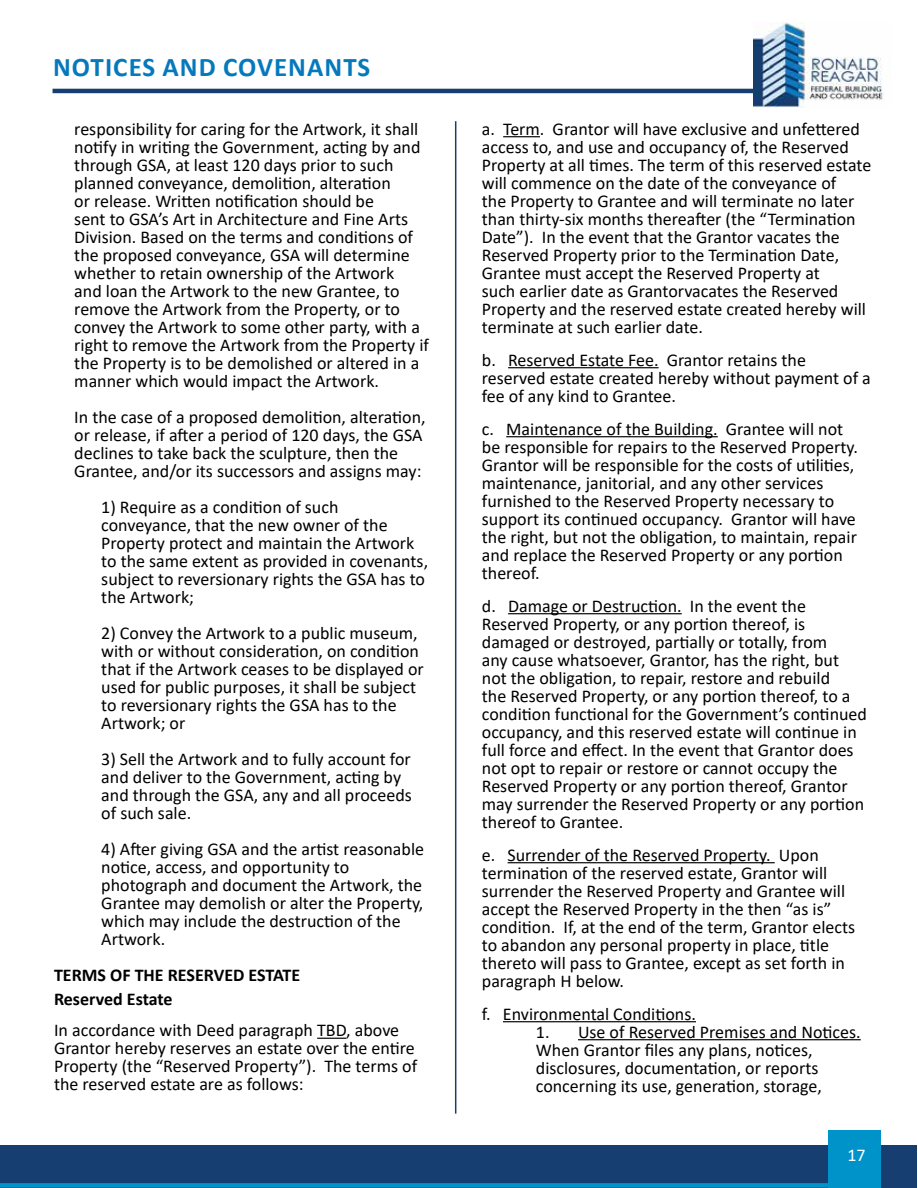
<style>
.page{position:relative;width:918px;height:1188px;background:#fff}
.page>*{position:absolute;margin:0;border:0;box-sizing:border-box;transform-origin:0 0}
.t1{font:700 27px "Calibri";letter-spacing:.04em;color:#0579bc}
.t2{font:18px/18px "Calibri";color:#000}
.t3{font:700 18px "Calibri";color:#000}
.t4{font:18px "Calibri";color:#fff}
</style>
<div class="page">
<hr style="left:53px;top:89px;width:809px;height:4px;background:#163e70">
<img style="left:753px;top:23px;width:130px;height:84px">
<div style="left:1px;top:1145px;width:916px;height:42px;background:#163e70"></div>
<div style="left:828px;top:1130px;width:52px;height:58px;background:#0093ca"></div>
<hr style="left:503px;top:1021px;width:193px;height:1px;background:#000">
<div style="left:0;top:1183px;width:862px;height:5px;background:#0093ca"></div>
<hr style="left:455px;top:121px;width:1px;height:993px;background:#1b3e6f">
<svg style="left:317px;top:1038px;width:29px;height:1px"></svg>
<hr style="left:503px;top:136px;width:37px;height:1px;background:#000">
<hr style="left:508px;top:367px;width:151px;height:1px;background:#000">
<hr style="left:506px;top:436px;width:212px;height:1px;background:#000">
<hr style="left:508px;top:613px;width:174px;height:1px;background:#000">
<hr style="left:508px;top:862px;width:267px;height:1px;background:#000">
<hr style="left:578px;top:1039px;width:283px;height:1px;background:#000">
<h1 class="t1" style="left:53px;top:48px;width:319px">NOTICES AND COVENANTS</h1>
<p class="t2" style="left:74px;top:119px;width:346px">responsibility for caring for the Artwork, it shall</p>
<p class="t2" style="left:74px;top:137px;width:348px">notify in writing the Government, acting by and</p>
<p class="t2" style="left:74px;top:155px;width:321px">through GSA, at least 120 days prior to such</p>
<p class="t2" style="left:74px;top:173px;width:340px">planned conveyance, demolition, alteration<br>or release. Written notification should be<br>sent to GSA’s Art in Architecture and Fine Arts Division. Based on the terms and conditions of</p>
<p class="t2" style="left:74px;top:245px;width:356px">the proposed conveyance, GSA will determine whether to retain ownership of the Artwork<br>and loan the Artwork to the new Grantee, to remove the Artwork from the Property, or to convey the Artwork to some other party, with a right to remove the Artwork from the Property if the Property is to be demolished or altered in a manner which would impact the Artwork.</p>
<p class="t2" style="left:74px;top:407px;width:353px">In the case of a proposed demolition, alteration, or release, if after a period of 120 days, the GSA</p>
<p class="t2" style="left:74px;top:443px;width:349px">declines to take back the sculpture, then the<br>Grantee, and/or its successors and assigns may:</p>
<p class="t2" style="left:101px;top:497px;width:239px">1) Require as a condition of such</p>
<p class="t2" style="left:101px;top:515px;width:328px">conveyance, that the new owner of the Property protect and maintain the Artwork to the same extent as provided in covenants, subject to reversionary rights the GSA has to the Artwork;</p>
<p class="t2" style="left:101px;top:623px;width:319px">2) Convey the Artwork to a public museum, with or without consideration, on condition</p>
<p class="t2" style="left:101px;top:659px;width:324px">that if the Artwork ceases to be displayed or used for public purposes, it shall be subject to reversionary rights the GSA has to the Artwork; or</p>
<p class="t2" style="left:101px;top:749px;width:311px">3) Sell the Artwork and to fully account for and deliver to the Government, acting by</p>
<p class="t2" style="left:101px;top:785px;width:312px">and through the GSA, any and all proceeds</p>
<p class="t2" style="left:101px;top:803px;width:91px">of such sale.</p>
<p class="t2" style="left:101px;top:839px;width:324px">4) After giving GSA and the artist reasonable notice, access, and opportunity to</p>
<p class="t2" style="left:101px;top:875px;width:322px">photograph and document the Artwork, the</p>
<p class="t2" style="left:101px;top:893px;width:324px">Grantee may demolish or alter the Property,</p>
<p class="t2" style="left:101px;top:911px;width:301px">which may include the destruction of the</p>
<p class="t2" style="left:101px;top:929px;width:65px">Artwork.</p>
<p class="t3" style="left:54px;top:962px;width:248px">TERMS OF THE RESERVED ESTATE</p>
<h4 class="t3" style="left:54px;top:986px;width:120px">Reserved Estate</h4>
<p class="t2" style="left:54px;top:1021px;width:347px">In accordance with Deed paragraph TBD, above</p>
<p class="t2" style="left:54px;top:1039px;width:365px">Grantor hereby reserves an estate over the entire<br>Property (the “Reserved Property”). The terms of</p>
<p class="t2" style="left:54px;top:1075px;width:251px">the reserved estate are as follows:</p>
<p class="t2" style="left:482px;top:119px;width:380px">a. Term. Grantor will have exclusive and unfettered access to, and use and occupancy of, the Reserved</p>
<p class="t2" style="left:482px;top:155px;width:391px">Property at all times. The term of this reserved estate</p>
<p class="t2" style="left:482px;top:173px;width:374px">will commence on the date of the conveyance of the Property to Grantee and will terminate no later</p>
<p class="t2" style="left:482px;top:209px;width:375px">than thirty-six months thereafter (the “Termination<br>Date”). In the event that the Grantor vacates the<br>Reserved Property prior to the Termination Date,</p>
<p class="t2" style="left:482px;top:263px;width:386px">Grantee must accept the Reserved Property at<br>such earlier date as Grantorvacates the Reserved Property and the reserved estate created hereby will terminate at such earlier date.</p>
<p class="t2" style="left:482px;top:350px;width:390px">b. Reserved Estate Fee. Grantor retains the reserved estate created hereby without payment of a fee of any kind to Grantee.</p>
<p class="t2" style="left:482px;top:419px;width:378px">c. Maintenance of the Building. Grantee will not be responsible for repairs to the Reserved Property.</p>
<p class="t2" style="left:482px;top:455px;width:374px">Grantor will be responsible for the costs of utilities,</p>
<p class="t2" style="left:482px;top:473px;width:354px">maintenance, janitorial, and any other services furnished to the Reserved Property necessary to</p>
<p class="t2" style="left:482px;top:509px;width:377px;text-align:justify">support its continued occupancy. Grantor will have the right, but not the obligation, to maintain, repair and replace the Reserved Property or any portion</p>
<p class="t2" style="left:482px;top:563px;width:59px">thereof.</p>
<p class="t2" style="left:482px;top:596px;width:347px">d. Damage or Destruction. In the event the<br>Reserved Property, or any portion thereof, is damaged or destroyed, partially or totally, from</p>
<p class="t2" style="left:482px;top:650px;width:359px">any cause whatsoever, Grantor, has the right, but</p>
<p class="t2" style="left:482px;top:668px;width:387px">not the obligation, to repair, restore and rebuild<br>the Reserved Property, or any portion thereof, to a condition functional for the Government’s continued occupancy, and this reserved estate will continue in full force and effect. In the event that Grantor does</p>
<p class="t2" style="left:482px;top:758px;width:357px">not opt to repair or restore or cannot occupy the</p>
<p class="t2" style="left:482px;top:776px;width:384px">Reserved Property or any portion thereof, Grantor may surrender the Reserved Property or any portion</p>
<p class="t2" style="left:482px;top:812px;width:143px">thereof to Grantee.</p>
<p class="t2" style="left:482px;top:845px;width:338px">e. Surrender of the Reserved Property. Upon</p>
<p class="t2" style="left:482px;top:863px;width:347px">termination of the reserved estate, Grantor will</p>
<p class="t2" style="left:482px;top:881px;width:365px">surrender the Reserved Property and Grantee will</p>
<p class="t2" style="left:482px;top:899px;width:375px">accept the Reserved Property in the then “as is” condition. If, at the end of the term, Grantor elects to abandon any personal property in place, title</p>
<p class="t2" style="left:482px;top:953px;width:365px">thereto will pass to Grantee, except as set forth in paragraph H below.</p>
<p class="t2" style="left:482px;top:1004px;width:216px">f. Environmental Conditions.</p>
<p class="t2" style="left:536px;top:1022px;width:326px">1. Use of Reserved Premises and Notices.<br>When Grantor files any plans, notices, disclosures, documentation, or reports concerning its use, generation, storage,</p>
<p class="t4" style="left:847px;top:1143px;width:20px">17</p>
</div>
